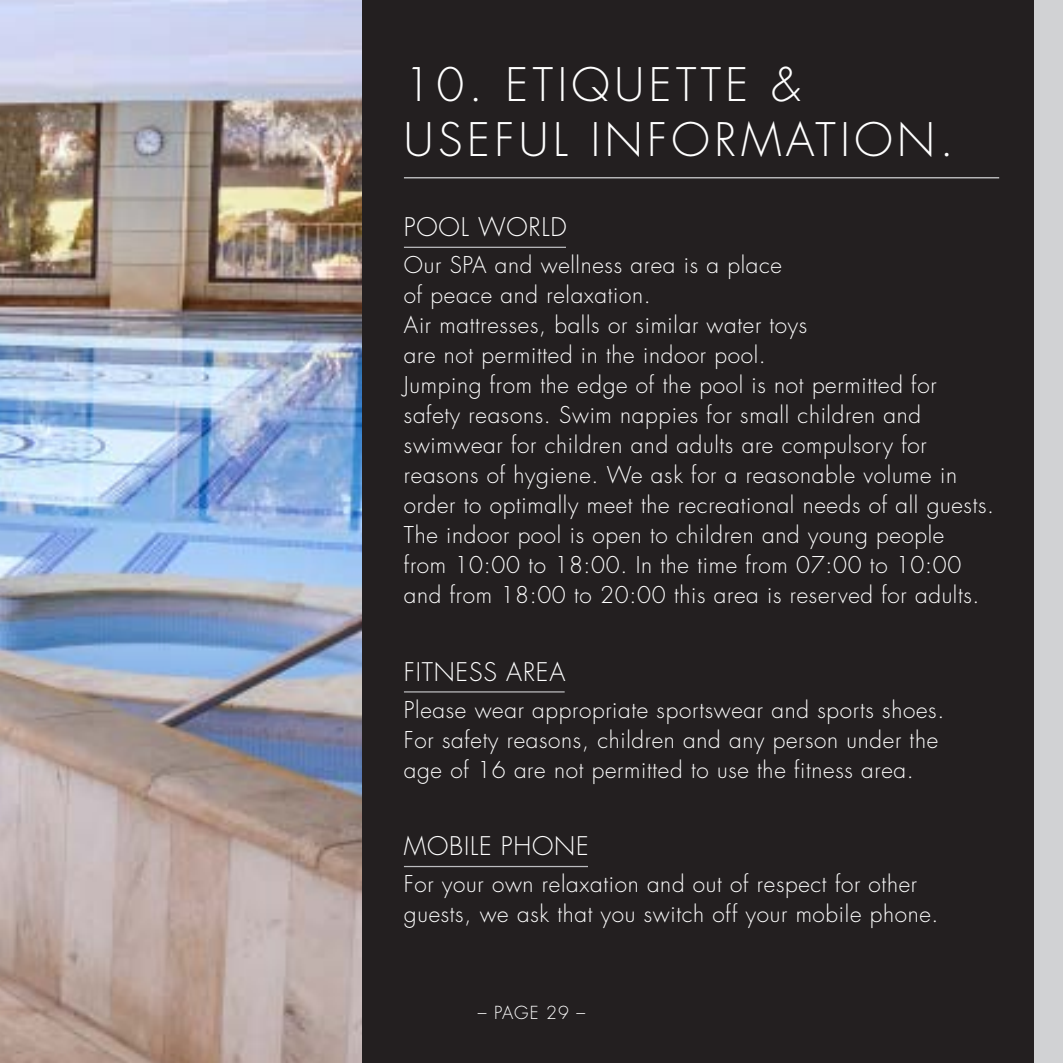
<style>
.page{position:relative;width:1063px;height:1063px;background:#231f20}
.page>*{position:absolute;margin:0;border:0;box-sizing:border-box;transform-origin:0 0}
.t1{font:300 45px/55px "Futura Std";letter-spacing:.1em;color:#fff}
.t2{font:300 25px "Futura Std";letter-spacing:.03em;color:#fff}
.t3{font:300 22.5px/30px "Futura Std";letter-spacing:.03em;color:#fff}
.t4{font:300 17.5px "Futura Std";letter-spacing:.06em;color:#fff}
</style>
<div class="page">
<div style="left:1035px;top:0;width:28px;height:1063px;background:#d1d2d4"></div>
<img style="left:0;top:0;width:361px;height:1063px">
<hr style="left:404px;top:177px;width:595px;height:1px;background:#d1d2d4">
<hr style="left:404px;top:247px;width:162px;height:1px;background:#bcbdc0">
<hr style="left:404px;top:691px;width:161px;height:2px;background:#bcbdc0">
<hr style="left:404px;top:866px;width:184px;height:1px;background:#bcbdc0">
<h1 class="t1" style="left:404px;top:58px;width:551px">10. ETIQUETTE &amp;<br>USEFUL INFORMATION.</h1>
<p class="t2" style="left:404px;top:212px;width:164px">POOL WORLD</p>
<p class="t3" style="left:404px;top:251px;width:592px">Our SPA and wellness area is a place<br>of peace and relaxation.<br>Air mattresses, balls or similar water toys<br>are not permitted in the indoor pool.<br>Jumping from the edge of the pool is not permitted for safety reasons. Swim nappies for small children and swimwear for children and adults are compulsory for reasons of hygiene. We ask for a reasonable volume in order to optimally meet the recreational needs of all guests.<br>The indoor pool is open to children and young people<br>from 10:00 to 18:00. In the time from 07:00 to 10:00 and from 18:00 to 20:00 this area is reserved for adults.</p>
<p class="t2" style="left:404px;top:656px;width:163px">FITNESS AREA</p>
<p class="t3" style="left:404px;top:695px;width:542px">Please wear appropriate sportswear and sports shoes.<br>For safety reasons, children and any person under the age of 16 are not permitted to use the fitness area.</p>
<p class="t2" style="left:404px;top:831px;width:186px">MOBILE PHONE</p>
<p class="t3" style="left:404px;top:870px;width:536px">For your own relaxation and out of respect for other guests, we ask that you switch off your mobile phone.</p>
<p class="t4" style="left:478px;top:1002px;width:109px">– PAGE 29 –</p>
</div>
